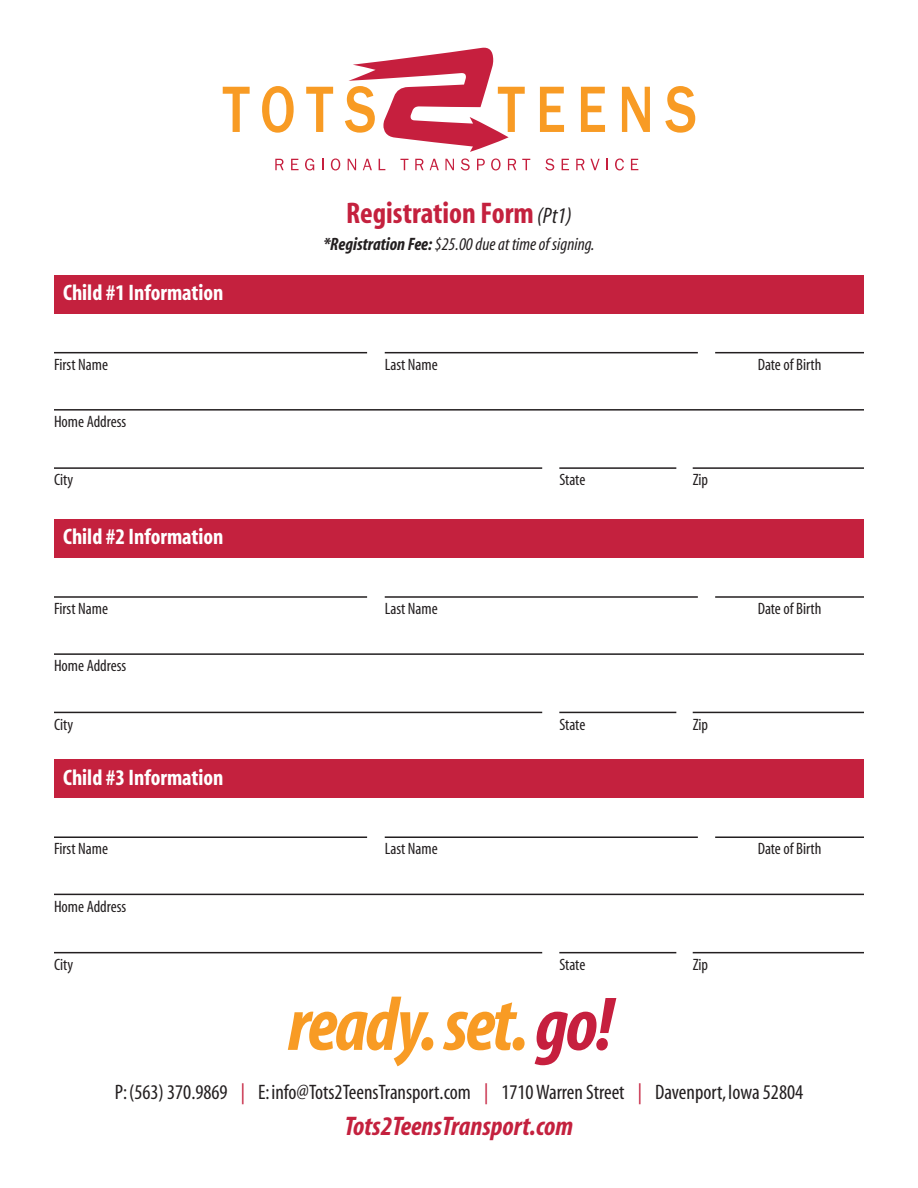
<style>
.page{position:relative;width:918px;height:1188px;background:#fff}
.page>*{position:absolute;margin:0;border:0;box-sizing:border-box;transform-origin:0 0}
.t1{font:700 condensed 30px "Myriad";color:#c4213e}
.t2{font:italic 700 condensed 27px "Myriad";color:#c4213e}
.t3{font:700 condensed 22.5px "Myriad";color:#fff}
.t4{font:condensed 21px "Myriad";color:#231f20}
.t5{font:italic condensed 18px "Myriad";color:#231f20}
.t6{font:condensed 16.5px "Myriad";color:#231f20}
.s1{font-weight:400;font-style:italic;font-size:22.5px;color:#231f20}
.s2{font-weight:700}
.s3{color:#c4213e}
</style>
<div class="page">
<svg style="left:288px;top:997px;width:141px;height:69px"></svg>
<div style="left:421px;top:1037px;width:12px;height:13px;background:#f89b24;border-radius:50%"></div>
<svg style="left:443px;top:1002px;width:74px;height:48px"></svg>
<div style="left:513px;top:1037px;width:12px;height:13px;background:#f89b24;border-radius:50%"></div>
<svg style="left:535px;top:998px;width:81px;height:67px"></svg>
<svg style="left:275px;top:159px;width:9px;height:11px"></svg>
<svg style="left:291px;top:159px;width:8px;height:11px"></svg>
<svg style="left:305px;top:158px;width:9px;height:12px"></svg>
<svg style="left:322px;top:159px;width:2px;height:11px"></svg>
<svg style="left:331px;top:158px;width:9px;height:12px"></svg>
<svg style="left:348px;top:159px;width:8px;height:11px"></svg>
<svg style="left:363px;top:159px;width:9px;height:11px"></svg>
<svg style="left:379px;top:159px;width:6px;height:11px"></svg>
<svg style="left:400px;top:159px;width:9px;height:11px"></svg>
<svg style="left:415px;top:159px;width:9px;height:11px"></svg>
<svg style="left:430px;top:159px;width:9px;height:11px"></svg>
<svg style="left:445px;top:159px;width:9px;height:11px"></svg>
<svg style="left:461px;top:158px;width:9px;height:12px"></svg>
<svg style="left:477px;top:159px;width:8px;height:11px"></svg>
<svg style="left:491px;top:158px;width:10px;height:12px"></svg>
<svg style="left:508px;top:159px;width:8px;height:11px"></svg>
<svg style="left:522px;top:159px;width:8px;height:11px"></svg>
<svg style="left:545px;top:158px;width:9px;height:12px"></svg>
<svg style="left:562px;top:159px;width:7px;height:11px"></svg>
<svg style="left:576px;top:159px;width:24px;height:11px"></svg>
<svg style="left:606px;top:159px;width:2px;height:11px"></svg>
<svg style="left:615px;top:158px;width:9px;height:12px"></svg>
<svg style="left:631px;top:159px;width:7px;height:11px"></svg>
<svg style="left:223px;top:87px;width:27px;height:45px"></svg>
<svg style="left:262px;top:86px;width:32px;height:47px"></svg>
<svg style="left:306px;top:87px;width:27px;height:45px"></svg>
<svg style="left:345px;top:48px;width:180px;height:104px"></svg>
<svg style="left:540px;top:87px;width:24px;height:45px"></svg>
<svg style="left:581px;top:87px;width:24px;height:45px"></svg>
<svg style="left:622px;top:87px;width:28px;height:45px"></svg>
<svg style="left:665px;top:86px;width:30px;height:47px"></svg>
<div style="left:54px;top:275px;width:810px;height:39px;background:#c4213e"></div>
<hr style="left:54px;top:352px;width:313px;height:1px;background:#231f20">
<hr style="left:715px;top:352px;width:149px;height:1px;background:#231f20">
<hr style="left:385px;top:352px;width:313px;height:1px;background:#231f20">
<hr style="left:54px;top:409px;width:810px;height:2px;background:#231f20">
<hr style="left:54px;top:467px;width:488px;height:2px;background:#231f20">
<hr style="left:559px;top:467px;width:117px;height:2px;background:#231f20">
<hr style="left:693px;top:467px;width:171px;height:2px;background:#231f20">
<div style="left:54px;top:519px;width:810px;height:39px;background:#c4213e"></div>
<hr style="left:54px;top:596px;width:313px;height:2px;background:#231f20">
<hr style="left:715px;top:596px;width:149px;height:2px;background:#231f20">
<hr style="left:385px;top:596px;width:313px;height:2px;background:#231f20">
<hr style="left:54px;top:653px;width:810px;height:2px;background:#231f20">
<hr style="left:54px;top:712px;width:488px;height:1px;background:#231f20">
<hr style="left:559px;top:712px;width:117px;height:1px;background:#231f20">
<hr style="left:693px;top:712px;width:171px;height:1px;background:#231f20">
<div style="left:54px;top:760px;width:810px;height:38px;background:#c4213e"></div>
<hr style="left:54px;top:836px;width:313px;height:2px;background:#231f20">
<hr style="left:715px;top:836px;width:149px;height:2px;background:#231f20">
<hr style="left:385px;top:836px;width:313px;height:2px;background:#231f20">
<hr style="left:54px;top:894px;width:810px;height:1px;background:#231f20">
<hr style="left:54px;top:952px;width:488px;height:1px;background:#231f20">
<hr style="left:559px;top:952px;width:117px;height:1px;background:#231f20">
<hr style="left:693px;top:952px;width:171px;height:1px;background:#231f20">
<h1 class="t1" style="left:346px;top:203px;width:227px">Registration Form<span class="s1">(Pt1)</span></h1>
<h3 class="t3" style="left:63px;top:285px;width:162px">Child #1 Information</h3>
<p class="t6" style="left:54px;top:359px;width:56px">First Name</p>
<p class="t6" style="left:54px;top:416px;width:74px">Home Address</p>
<p class="t5" style="left:324px;top:237px;width:272px"><span class="s2">*Registration Fee:</span> $25.00 due at time of signing.</p>
<p class="t6" style="left:385px;top:359px;width:55px">Last Name</p>
<p class="t6" style="left:758px;top:359px;width:65px">Date of Birth</p>
<p class="t6" style="left:54px;top:474px;width:21px">City</p>
<p class="t6" style="left:559px;top:474px;width:28px">State</p>
<p class="t6" style="left:693px;top:474px;width:17px">Zip</p>
<h3 class="t3" style="left:63px;top:529px;width:162px">Child #2 Information</h3>
<p class="t6" style="left:54px;top:603px;width:56px">First Name</p>
<p class="t6" style="left:54px;top:660px;width:74px">Home Address</p>
<p class="t6" style="left:385px;top:603px;width:55px">Last Name</p>
<p class="t6" style="left:758px;top:603px;width:65px">Date of Birth</p>
<p class="t6" style="left:54px;top:719px;width:21px">City</p>
<p class="t6" style="left:559px;top:719px;width:28px">State</p>
<p class="t6" style="left:693px;top:719px;width:17px">Zip</p>
<h3 class="t3" style="left:63px;top:769px;width:162px">Child #3 Information</h3>
<p class="t6" style="left:54px;top:843px;width:56px">First Name</p>
<p class="t6" style="left:54px;top:900px;width:74px">Home Address</p>
<p class="t6" style="left:385px;top:843px;width:55px">Last Name</p>
<p class="t6" style="left:758px;top:843px;width:65px">Date of Birth</p>
<p class="t6" style="left:54px;top:959px;width:21px">City</p>
<p class="t6" style="left:559px;top:959px;width:28px">State</p>
<p class="t6" style="left:693px;top:959px;width:17px">Zip</p>
<p class="t4" style="left:115px;top:1085px;width:690px">P: (563) 370.9869 <span class="s3">|</span> E: info@Tots2TeensTransport.com <span class="s3">|</span> 1710 Warren Street <span class="s3">|</span> Davenport, Iowa 52804</p>
<h2 class="t2" style="left:345px;top:1117px;width:230px">Tots2TeensTransport.com</h2>
</div>
